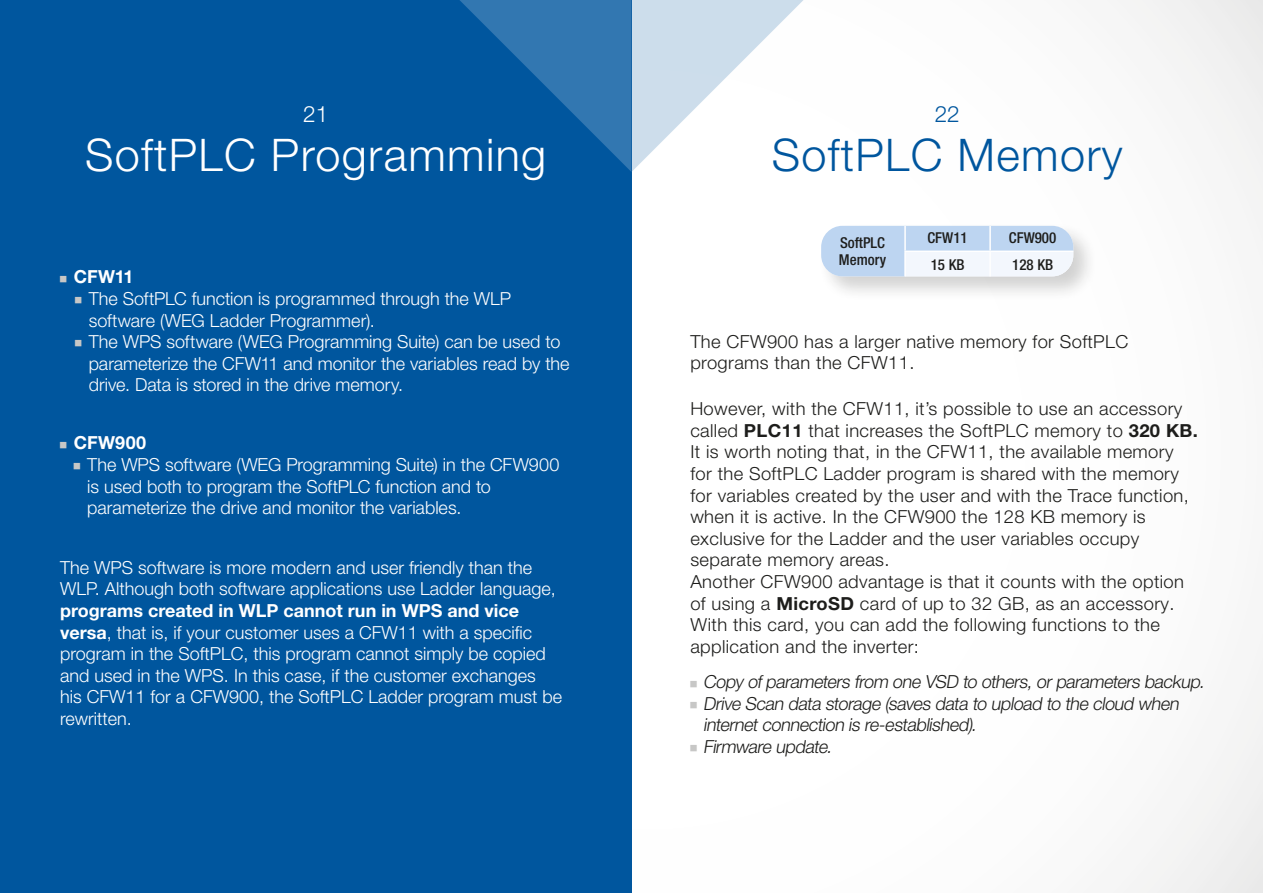
<style>
.page{position:relative;width:1263px;height:893px;background:#fff}
.page>*{position:absolute;margin:0;border:0;box-sizing:border-box;transform-origin:0 0}
.t1{font:300 45px "Helvetica Neue LT Pro";letter-spacing:.03em;color:#fff}
.t2{font:300 45px "Helvetica Neue LT Pro";letter-spacing:.03em;color:#00569e}
.t3{font:300 22.5px "Helvetica Neue LT Pro";color:#fff}
.t4{font:300 22.5px "Helvetica Neue LT Pro";color:#00569e}
.t5{font:300 18px/21.6px "Helvetica Neue LT Pro";color:#fff}
.t6{font:300 18px/21.6px "Helvetica Neue LT Pro";letter-spacing:.02em;color:#1d1d1b}
.t7{font:italic 300 18px/21.6px "Helvetica Neue LT Pro";color:#1d1d1b}
.t8{font:700 18px "Helvetica Neue LT Pro";color:#fff}
.t9{font:500 condensed 15px/16.6px "Helvetica Neue LT Pro";color:#1d1d1b}
.s1{font-weight:700}
</style>
<div class="page">
<div style="left:0;top:0;width:631px;height:893px;background:#00569e"></div>
<svg style="left:460px;top:0;width:171px;height:171px;fill:#2d73af"></svg>
<svg style="left:631px;top:0;width:172px;height:172px;fill:#d2e1ed"></svg>
<div style="left:818px;top:222px;width:279px;height:79px;background:#1d1d1b;opacity:.2"></div>
<svg style="left:821px;top:226px;width:252px;height:50px"></svg>
<hr style="left:904px;top:251px;width:86px;height:1px;background:#fff">
<hr style="left:904px;top:252px;width:2px;height:24px;background:#fff">
<hr style="left:990px;top:251px;width:83px;height:1px;background:#fff">
<hr style="left:989px;top:252px;width:2px;height:24px;background:#fff">
<hr style="left:821px;top:277px;width:84px;height:1px;background:#fff">
<hr style="left:905px;top:277px;width:85px;height:1px;background:#fff">
<hr style="left:990px;top:277px;width:83px;height:1px;background:#fff">
<p class="t3" style="left:303px;top:101px;width:27px">21</p>
<h1 class="t1" style="left:85px;top:127px;width:463px">SoftPLC Programming</h1>
<p class="t8" style="left:74px;top:265px;width:61px">CFW11</p>
<p class="t5" style="left:89px;top:287px;width:482px">The SoftPLC function is programmed through the WLP software (WEG Ladder Programmer).<br>The WPS software (WEG Programming Suite) can be used to parameterize the CFW11 and monitor the variables read by the drive. Data is stored in the drive memory.</p>
<p class="t8" style="left:74px;top:432px;width:74px">CFW900</p>
<p class="t5" style="left:87px;top:453px;width:474px">The WPS software (WEG Programming Suite) in the CFW900 is used both to program the SoftPLC function and to parameterize the drive and monitor the variables.</p>
<p class="t5" style="left:60px;top:556px;width:497px">The WPS software is more modern and user friendly than the<br>WLP. Although both software applications use Ladder language,</p>
<p class="t5" style="left:60px;top:599px;width:503px"><span class="s1">programs created in WLP cannot run in WPS and vice versa</span>, that is, if your customer uses a CFW11 with a specific program in the SoftPLC, this program cannot simply be copied and used in the WPS. In this case, if the customer exchanges<br>his CFW11 for a CFW900, the SoftPLC Ladder program must be rewritten.</p>
<p class="t4" style="left:935px;top:101px;width:27px">22</p>
<h1 class="t2" style="left:772px;top:127px;width:352px">SoftPLC Memory</h1>
<p class="t9" style="left:839px;top:235px;width:49px">SoftPLC<br>Memory</p>
<p class="t9" style="left:927px;top:230px;width:42px">CFW11</p>
<p class="t9" style="left:1009px;top:230px;width:49px">CFW900</p>
<p class="t9" style="left:931px;top:256px;width:35px">15 KB</p>
<p class="t9" style="left:1012px;top:256px;width:43px">128 KB</p>
<p class="t6" style="left:690px;top:330px;width:440px">The CFW900 has a larger native memory for SoftPLC programs than the CFW11.</p>
<p class="t6" style="left:690px;top:398px;width:509px">However, with the CFW11, it’s possible to use an accessory called <span class="s1">PLC11</span> that increases the SoftPLC memory to <span class="s1">320 KB.<br></span>It is worth noting that, in the CFW11, the available memory for the SoftPLC Ladder program is shared with the memory for variables created by the user and with the Trace function, when it is active. In the CFW900 the 128 KB memory is exclusive for the Ladder and the user variables occupy separate memory areas.<br>Another CFW900 advantage is that it counts with the option of using a <span class="s1">MicroSD</span> card of up to 32 GB, as an accessory.<br>With this card, you can add the following functions to the application and the inverter:</p>
<p class="t7" style="left:703px;top:671px;width:506px">Copy ofparameters from one VSD to others,orparameters backup.<br>Drive Scan data storage (saves data to upload to the cloud when internetconnection is re-established).<br>Firmware update.</p>
</div>
